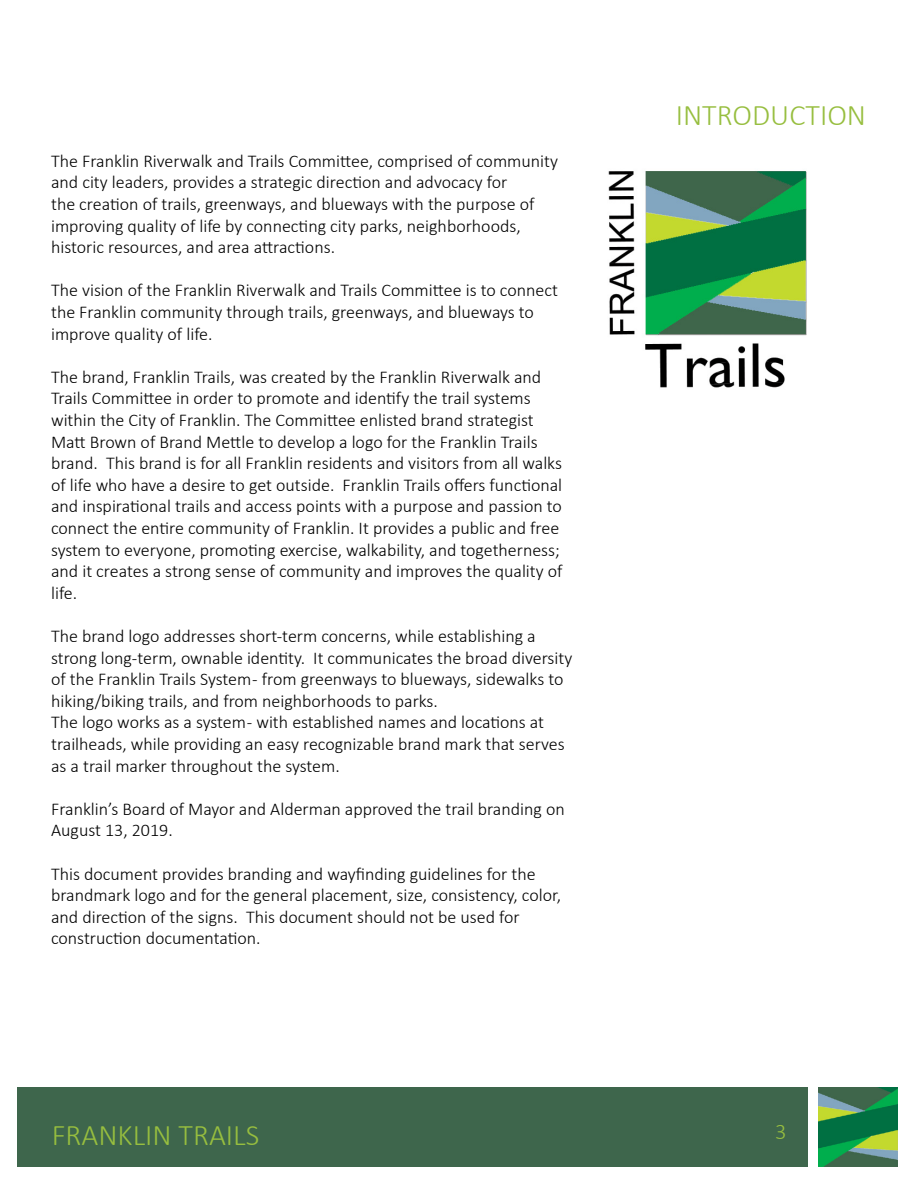
<style>
.page{position:relative;width:918px;height:1188px;background:#fff}
.page>*{position:absolute;margin:0;border:0;box-sizing:border-box;transform-origin:0 0}
.t1{font:300 30px "Calibri";color:#97be3f}
.t2{font:300 22.5px "Calibri";color:#97be3f}
.t3{font:300 18px/21.6px "Calibri";color:#000}
</style>
<div class="page">
<div style="left:0;top:1088px;width:808px;height:79px;background:#3e664c"></div>
<img style="left:818px;top:1087px;width:80px;height:80px">
<div style="left:0;top:1078px;width:17px;height:97px;background:#fff"></div>
<img style="left:608px;top:171px;width:199px;height:217px">
<p class="t3" style="left:51px;top:150px;width:508px">The Franklin Riverwalk and Trails Committee, comprised of community and city leaders, provides a strategic direction and advocacy for<br>the creation of trails, greenways, and blueways with the purpose of improving quality of life by connecting city parks, neighborhoods, historic resources, and area attractions.</p>
<p class="t3" style="left:51px;top:280px;width:508px">The vision of the Franklin Riverwalk and Trails Committee is to connect the Franklin community through trails, greenways, and blueways to improve quality of life.</p>
<p class="t3" style="left:51px;top:366px;width:513px">The brand, Franklin Trails, was created by the Franklin Riverwalk and Trails Committee in order to promote and identify the trail systems within the City of Franklin. The Committee enlisted brand strategist Matt Brown of Brand Mettle to develop a logo for the Franklin Trails brand. This brand is for all Franklin residents and visitors from all walks of life who have a desire to get outside. Franklin Trails offers functional and inspirational trails and access points with a purpose and passion to connect the entire community of Franklin. It provides a public and free system to everyone, promoting exercise, walkability, and togetherness; and it creates a strong sense of community and improves the quality of life.</p>
<p class="t3" style="left:51px;top:625px;width:523px">The brand logo addresses short-term concerns, while establishing a strong long-term, ownable identity. It communicates the broad diversity of the Franklin Trails System - from greenways to blueways, sidewalks to hiking/biking trails, and from neighborhoods to parks.<br>The logo works as a system - with established names and locations at trailheads, while providing an easy recognizable brand mark that serves as a trail marker throughout the system.</p>
<p class="t3" style="left:51px;top:798px;width:515px">Franklin’s Board of Mayor and Alderman approved the trail branding on<br>August 13, 2019.</p>
<p class="t3" style="left:51px;top:863px;width:512px">This document provides branding and wayfinding guidelines for the brandmark logo and for the general placement, size, consistency, color, and direction of the signs. This document should not be used for construction documentation.</p>
<h1 class="t1" style="left:676px;top:96px;width:192px">INTRODUCTION</h1>
<h1 class="t1" style="left:52px;top:1116px;width:209px">FRANKLIN TRAILS</h1>
<p class="t2" style="left:775px;top:1118px;width:13px">3</p>
</div>
